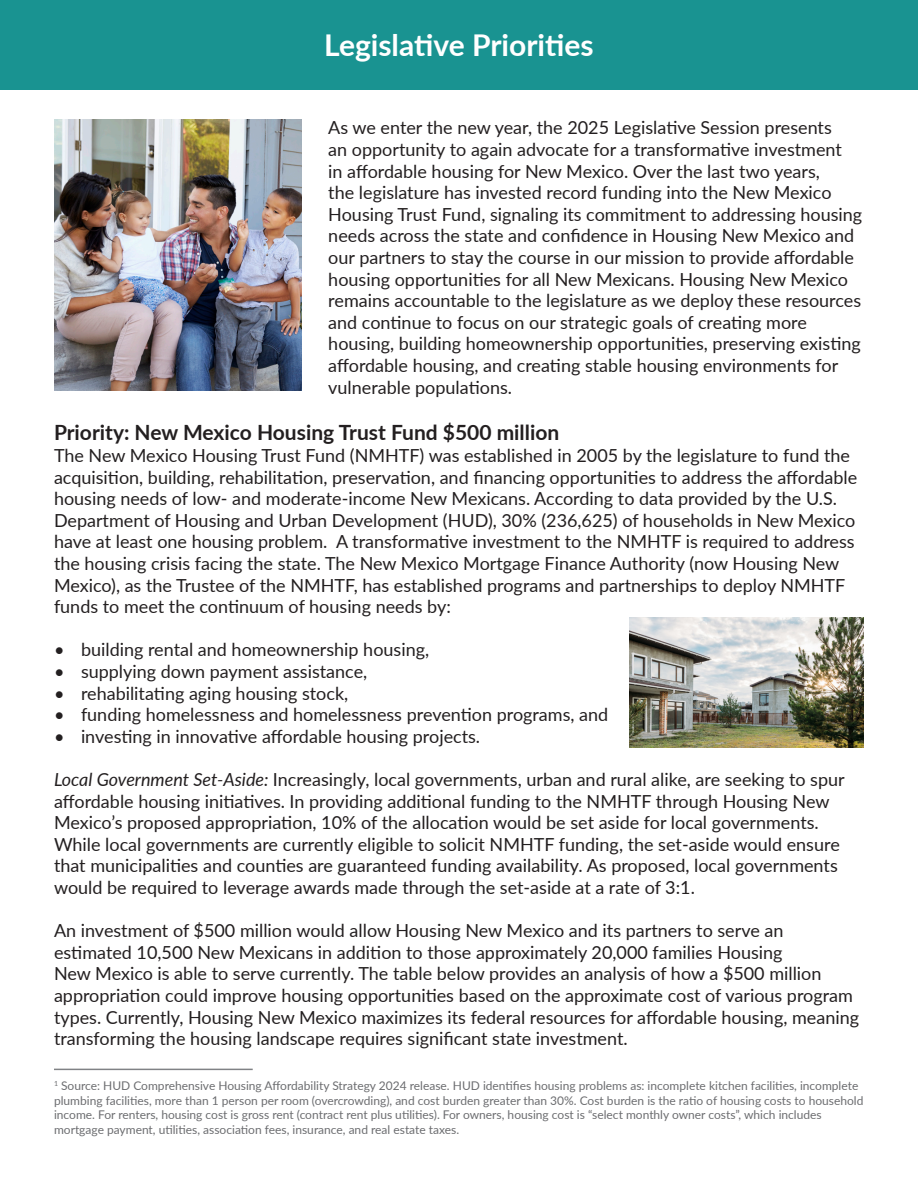
<style>
.page{position:relative;width:918px;height:1188px;background:#fff}
.page>*{position:absolute;margin:0;border:0;box-sizing:border-box;transform-origin:0 0}
.t1{font:700 30px "Lato";color:#fff}
.t2{font:700 21px "Lato";color:#231f20}
.t3{font:18px/21.6px "Lato";color:#231f20}
.t4{font:12px/14.4px "Lato";color:#6c6d70}
.s1{font-style:italic}
</style>
<div class="page">
<div style="left:0;top:0;width:918px;height:90px;background:#199391"></div>
<img style="left:54px;top:120px;width:247px;height:271px">
<hr style="left:54px;top:1069px;width:199px;height:1px;background:#808285">
<img style="left:630px;top:618px;width:234px;height:129px">
<p class="t1" style="left:324px;top:23px;width:271px">Legislative Priorities</p>
<p class="t3" style="left:328px;top:116px;width:535px">As we enter the new year, the 2025 Legislative Session presents<br>an opportunity to again advocate for a transformative investment<br>in affordable housing for New Mexico. Over the last two years,<br>the legislature has invested record funding into the New Mexico Housing Trust Fund, signaling its commitment to addressing housing needs across the state and confidence in Housing New Mexico and our partners to stay the course in our mission to provide affordable housing opportunities for all New Mexicans. Housing New Mexico remains accountable to the legislature as we deploy these resources and continue to focus on our strategic goals of creating more housing, building homeownership opportunities, preserving existing affordable housing, and creating stable housing environments for vulnerable populations.</p>
<p class="t2" style="left:54px;top:417px;width:507px">Priority: New Mexico Housing Trust Fund $500 million</p>
<p class="t3" style="left:54px;top:444px;width:805px">The New Mexico Housing Trust Fund (NMHTF) was established in 2005 by the legislature to fund the acquisition, building, rehabilitation, preservation, and financing opportunities to address the affordable housing needs of low- and moderate-income New Mexicans. According to data provided by the U.S.<br>Department of Housing and Urban Development (HUD), 30% (236,625) of households in New Mexico have at least one housing problem. A transformative investment to the NMHTF is required to address the housing crisis facing the state. The New Mexico Mortgage Finance Authority (now Housing New Mexico), as the Trustee of the NMHTF, has established programs and partnerships to deploy NMHTF funds to meet the continuum of housing needs by:</p>
<p class="t3" style="left:54px;top:638px;width:377px">• building rental and homeownership housing,</p>
<p class="t3" style="left:54px;top:660px;width:315px">• supplying down payment assistance,</p>
<p class="t3" style="left:54px;top:682px;width:296px">• rehabilitating aging housing stock,</p>
<p class="t3" style="left:54px;top:703px;width:556px">• funding homelessness and homelessness prevention programs, and</p>
<p class="t3" style="left:54px;top:725px;width:428px">• investing in innovative affordable housing projects.</p>
<p class="t3" style="left:54px;top:768px;width:792px"><span class="s1">Local Government Set-Aside:</span> Increasingly, local governments, urban and rural alike, are seeking to spur affordable housing initiatives. In providing additional funding to the NMHTF through Housing New Mexico’s proposed appropriation, 10% of the allocation would be set aside for local governments.<br>While local governments are currently eligible to solicit NMHTF funding, the set-aside would ensure that municipalities and counties are guaranteed funding availability. As proposed, local governments would be required to leverage awards made through the set-aside at a rate of 3:1.</p>
<p class="t3" style="left:54px;top:919px;width:807px">An investment of $500 million would allow Housing New Mexico and its partners to serve an estimated 10,500 New Mexicans in addition to those approximately 20,000 families Housing<br>New Mexico is able to serve currently. The table below provides an analysis of how a $500 million appropriation could improve housing opportunities based on the approximate cost of various program types. Currently, Housing New Mexico maximizes its federal resources for affordable housing, meaning transforming the housing landscape requires significant state investment.</p>
<p class="t4" style="left:54px;top:1078px;width:811px"><sup>1</sup> Source: HUD Comprehensive Housing Affordability Strategy 2024 release. HUD identifies housing problems as: incomplete kitchen facilities, incomplete plumbing facilities, more than 1 person per room (overcrowding), and cost burden greater than 30%. Cost burden is the ratio of housing costs to household income. For renters, housing cost is gross rent (contract rent plus utilities). For owners, housing cost is “select monthly owner costs”, which includes mortgage payment, utilities, association fees, insurance, and real estate taxes.</p>
</div>
